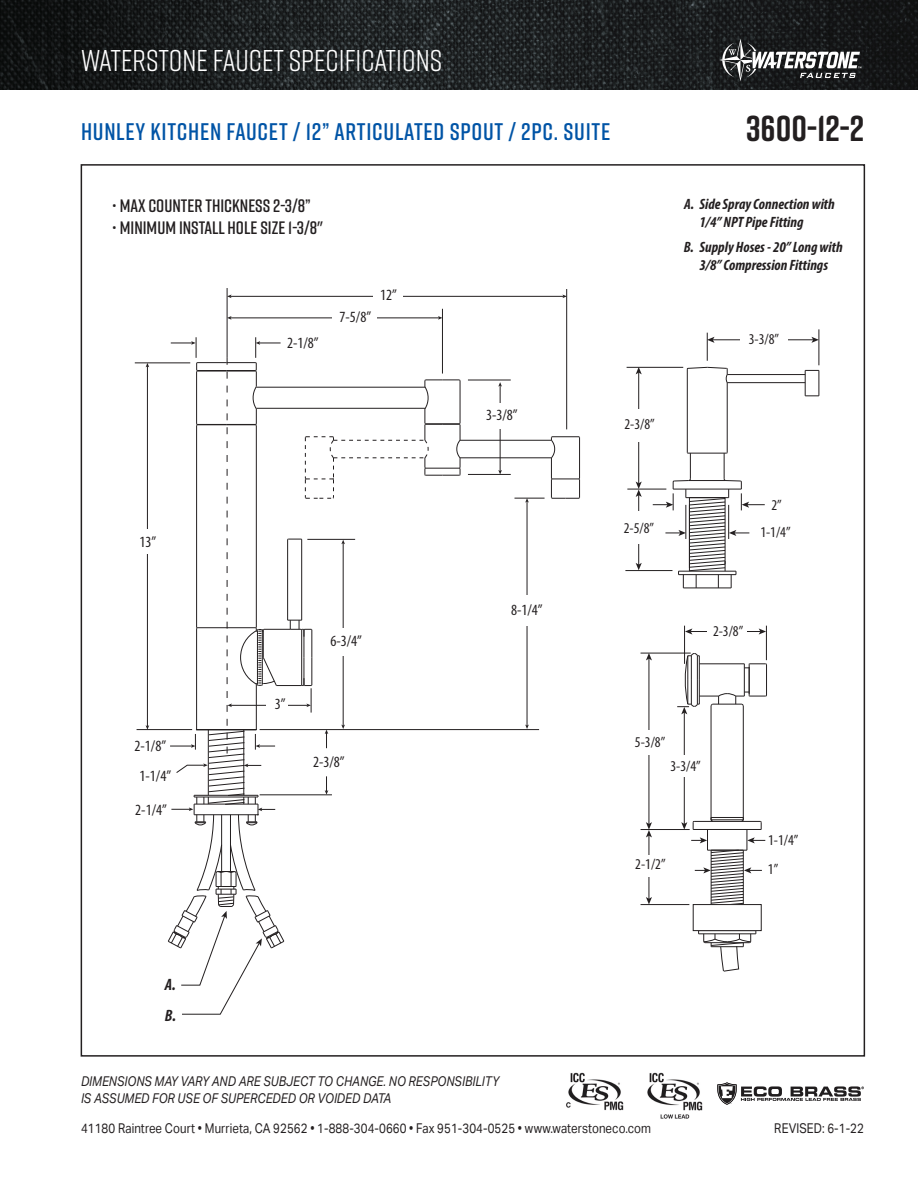
<style>
.page{position:relative;width:918px;height:1188px;background:#fff}
.page>*{position:absolute;margin:0;border:0;box-sizing:border-box;transform-origin:0 0}
.t1{font:700 36px "Rift";color:#231f20}
.t2{font:30px "Rift";color:#fff}
.t3{font:600 24px "Rift";letter-spacing:.03em;color:#0154a6}
.t4{font:600 18px "Rift";color:#231f20}
.t5{font:italic 700 condensed 16.5px "Myriad Pro";color:#231f20}
.t6{font:condensed 15.6px/30.2px "Myriad Pro";color:#231f20;text-align:center}
.t7{font:italic 700 condensed 15px/18px "Myriad Pro";color:#231f20;text-align:center}
.t8{font:condensed 15px/27.6px "Myriad Pro";color:#231f20;text-align:center}
.t9{font:13.5px "Aktiv Grotesk";letter-spacing:.01em;color:#231f20;scale:.85 1}
.t10{font:italic 13.5px/16.2px "Aktiv Grotesk";letter-spacing:.01em;color:#231f20;scale:.85 1}
</style>
<div class="page">
<img style="left:647px;top:1072px;width:56px;height:47px">
<img style="left:566px;top:1072px;width:58px;height:39px">
<img style="left:0;top:0;width:918px;height:89px">
<svg style="left:719px;top:39px;width:142px;height:42px"></svg>
<svg style="left:717px;top:1082px;width:147px;height:23px"></svg>
<hr style="left:625px;top:570px;width:47px;height:1px;background:#231f20">
<hr style="left:627px;top:489px;width:39px;height:1px;background:#231f20">
<hr style="left:627px;top:367px;width:56px;height:1px;background:#231f20">
<hr style="left:819px;top:329px;width:1px;height:36px;background:#231f20">
<hr style="left:683px;top:588px;width:48px;height:1px;background:#231f20">
<hr style="left:727px;top:382px;width:78px;height:1px;background:#231f20">
<hr style="left:727px;top:374px;width:78px;height:1px;background:#231f20">
<svg style="left:805px;top:370px;width:15px;height:26px"></svg>
<hr style="left:687px;top:369px;width:1px;height:83px;background:#231f20">
<hr style="left:727px;top:383px;width:1px;height:69px;background:#231f20">
<svg style="left:686px;top:367px;width:42px;height:17px"></svg>
<hr style="left:638px;top:372px;width:1px;height:112px;background:#231f20">
<svg style="left:636px;top:367px;width:6px;height:7px"></svg>
<div style="left:631px;top:409px;width:18px;height:33px;background:#fff"></div>
<hr style="left:638px;top:495px;width:1px;height:70px;background:#231f20">
<svg style="left:636px;top:482px;width:6px;height:15px"></svg>
<svg style="left:636px;top:563px;width:6px;height:7px"></svg>
<hr style="left:712px;top:339px;width:102px;height:1px;background:#231f20">
<svg style="left:811px;top:337px;width:8px;height:6px"></svg>
<svg style="left:707px;top:333px;width:8px;height:28px"></svg>
<div style="left:740px;top:327px;width:47px;height:23px;background:#fff"></div>
<svg style="left:653px;top:452px;width:112px;height:136px"></svg>
<div style="left:631px;top:512px;width:18px;height:32px;background:#fff"></div>
<hr style="left:711px;top:706px;width:1px;height:114px;background:#231f20">
<hr style="left:743px;top:705px;width:1px;height:115px;background:#231f20">
<hr style="left:641px;top:829px;width:49px;height:1px;background:#231f20">
<hr style="left:641px;top:904px;width:48px;height:1px;background:#231f20">
<hr style="left:641px;top:653px;width:50px;height:1px;background:#231f20">
<hr style="left:649px;top:835px;width:1px;height:64px;background:#231f20">
<svg style="left:646px;top:897px;width:6px;height:7px"></svg>
<hr style="left:649px;top:658px;width:1px;height:166px;background:#231f20">
<svg style="left:646px;top:653px;width:6px;height:7px"></svg>
<svg style="left:646px;top:822px;width:6px;height:15px"></svg>
<hr style="left:684px;top:712px;width:1px;height:112px;background:#231f20">
<svg style="left:677px;top:653px;width:90px;height:61px"></svg>
<svg style="left:681px;top:817px;width:84px;height:155px"></svg>
<div style="left:642px;top:855px;width:13px;height:22px;background:#fff"></div>
<div style="left:641px;top:730px;width:14px;height:25px;background:#fff"></div>
<div style="left:677px;top:756px;width:13px;height:21px;background:#fff"></div>
<hr style="left:684px;top:626px;width:1px;height:38px;background:#231f20">
<hr style="left:766px;top:626px;width:1px;height:34px;background:#231f20">
<hr style="left:690px;top:631px;width:71px;height:1px;background:#231f20">
<svg style="left:759px;top:628px;width:7px;height:7px"></svg>
<svg style="left:685px;top:628px;width:7px;height:7px"></svg>
<div style="left:707px;top:625px;width:40px;height:14px;background:#fff"></div>
<hr style="left:566px;top:289px;width:1px;height:140px;background:#231f20">
<hr style="left:468px;top:380px;width:43px;height:1px;background:#231f20">
<hr style="left:442px;top:309px;width:1px;height:65px;background:#231f20">
<hr style="left:500px;top:385px;width:1px;height:86px;background:#231f20">
<svg style="left:498px;top:382px;width:4px;height:5px"></svg>
<svg style="left:498px;top:470px;width:4px;height:4px"></svg>
<hr style="left:137px;top:729px;width:55px;height:1px;background:#231f20">
<hr style="left:260px;top:729px;width:279px;height:1px;background:#231f20">
<hr style="left:468px;top:474px;width:43px;height:1px;background:#231f20">
<hr style="left:514px;top:498px;width:31px;height:1px;background:#231f20">
<hr style="left:527px;top:501px;width:1px;height:225px;background:#231f20">
<svg style="left:525px;top:498px;width:4px;height:5px"></svg>
<svg style="left:525px;top:725px;width:4px;height:4px"></svg>
<hr style="left:135px;top:362px;width:55px;height:1px;background:#231f20">
<hr style="left:147px;top:366px;width:1px;height:361px;background:#231f20">
<svg style="left:146px;top:363px;width:3px;height:4px"></svg>
<svg style="left:146px;top:725px;width:3px;height:5px"></svg>
<div style="left:514px;top:596px;width:22px;height:30px;background:#fff"></div>
<div style="left:489px;top:403px;width:22px;height:26px;background:#fff"></div>
<div style="left:137px;top:530px;width:21px;height:24px;background:#fff"></div>
<hr style="left:227px;top:288px;width:1px;height:70px;background:#231f20">
<hr style="left:230px;top:296px;width:334px;height:1px;background:#231f20">
<svg style="left:562px;top:295px;width:5px;height:3px"></svg>
<svg style="left:227px;top:295px;width:5px;height:3px"></svg>
<div style="left:374px;top:284px;width:29px;height:24px;background:#fff"></div>
<hr style="left:230px;top:318px;width:209px;height:1px;background:#231f20">
<svg style="left:438px;top:316px;width:4px;height:4px"></svg>
<svg style="left:227px;top:316px;width:5px;height:4px"></svg>
<div style="left:332px;top:306px;width:45px;height:20px;background:#fff"></div>
<svg style="left:167px;top:337px;width:294px;height:678px"></svg>
<hr style="left:460px;top:440px;width:91px;height:1px;background:#231f20">
<hr style="left:460px;top:457px;width:91px;height:1px;background:#231f20">
<svg style="left:550px;top:436px;width:31px;height:63px"></svg>
<h2 class="t2" style="left:81px;top:39px;width:363px">WATERSTONE FAUCET SPECIFICATIONS</h2>
<p class="t3" style="left:81px;top:114px;width:531px">HUNLEY KITCHEN FAUCET / 12” ARTICULATED SPOUT / 2PC. SUITE</p>
<p class="t1" style="left:746px;top:102px;width:119px">3600-12-2</p>
<p class="t4" style="left:112px;top:193px;width:201px">• MAX COUNTER THICKNESS 2-3/8”</p>
<p class="t4" style="left:112px;top:215px;width:213px">• MINIMUM INSTALL HOLE SIZE 1-3/8"</p>
<p class="t6" style="left:287px;top:327px;width:33px">2-1/8”</p>
<p class="t6" style="left:340px;top:301px;width:33px">7-5/8”</p>
<p class="t6" style="left:380px;top:280px;width:18px">12”</p>
<p class="t6" style="left:140px;top:526px;width:18px">13”</p>
<p class="t6" style="left:135px;top:730px;width:38px">2-1/8”<br>1-1/4”</p>
<p class="t6" style="left:135px;top:794px;width:33px">2-1/4”</p>
<p class="t5" style="left:165px;top:974px;width:13px">A.</p>
<p class="t5" style="left:165px;top:1005px;width:13px">B.</p>
<p class="t6" style="left:275px;top:689px;width:12px">3”</p>
<p class="t6" style="left:330px;top:626px;width:33px">6-3/4”</p>
<p class="t6" style="left:313px;top:747px;width:33px">2-3/8”</p>
<p class="t6" style="left:486px;top:400px;width:33px">3-3/8”</p>
<p class="t6" style="left:511px;top:594px;width:33px">8-1/4”</p>
<p class="t10" style="left:81px;top:1074px;width:493px">DIMENSIONS MAY VARY AND ARE SUBJECT TO CHANGE. NO RESPONSIBILITY<br>IS ASSUMED FOR USE OF SUPERCEDED OR VOIDED DATA</p>
<p class="t7" style="left:699px;top:195px;width:137px;text-align:left;text-indent:-15px">A. Side Spray Connection with<br>1/4” NPT Pipe Fitting</p>
<p class="t7" style="left:684px;top:238px;width:160px">B. Supply Hoses - 20” Long with<br>3/8” Compression Fittings</p>
<p class="t8" style="left:624px;top:411px;width:32px">2-3/8”</p>
<p class="t8" style="left:624px;top:514px;width:32px">2-5/8”</p>
<p class="t8" style="left:749px;top:325px;width:32px">3-3/8”</p>
<p class="t8" style="left:760px;top:491px;width:32px">2”<br>1-1/4”</p>
<p class="t8" style="left:713px;top:617px;width:32px">2-3/8”</p>
<p class="t8" style="left:635px;top:728px;width:32px">5-3/8”</p>
<p class="t8" style="left:670px;top:752px;width:32px">3-3/4”</p>
<p class="t8" style="left:635px;top:850px;width:32px">2-1/2”</p>
<p class="t8" style="left:768px;top:825px;width:32px;line-height:29.7px;text-align:left">1-1/4”<br>1”</p>
<p class="t9" style="left:81px;top:1120px;width:672px">41180 Raintree Court • Murrieta, CA 92562 • 1-888-304-0660 • Fax 951-304-0525 • www.waterstoneco.com</p>
<p class="t9" style="left:774px;top:1121px;width:107px">REVISED: 6-1-22</p>
</div>
